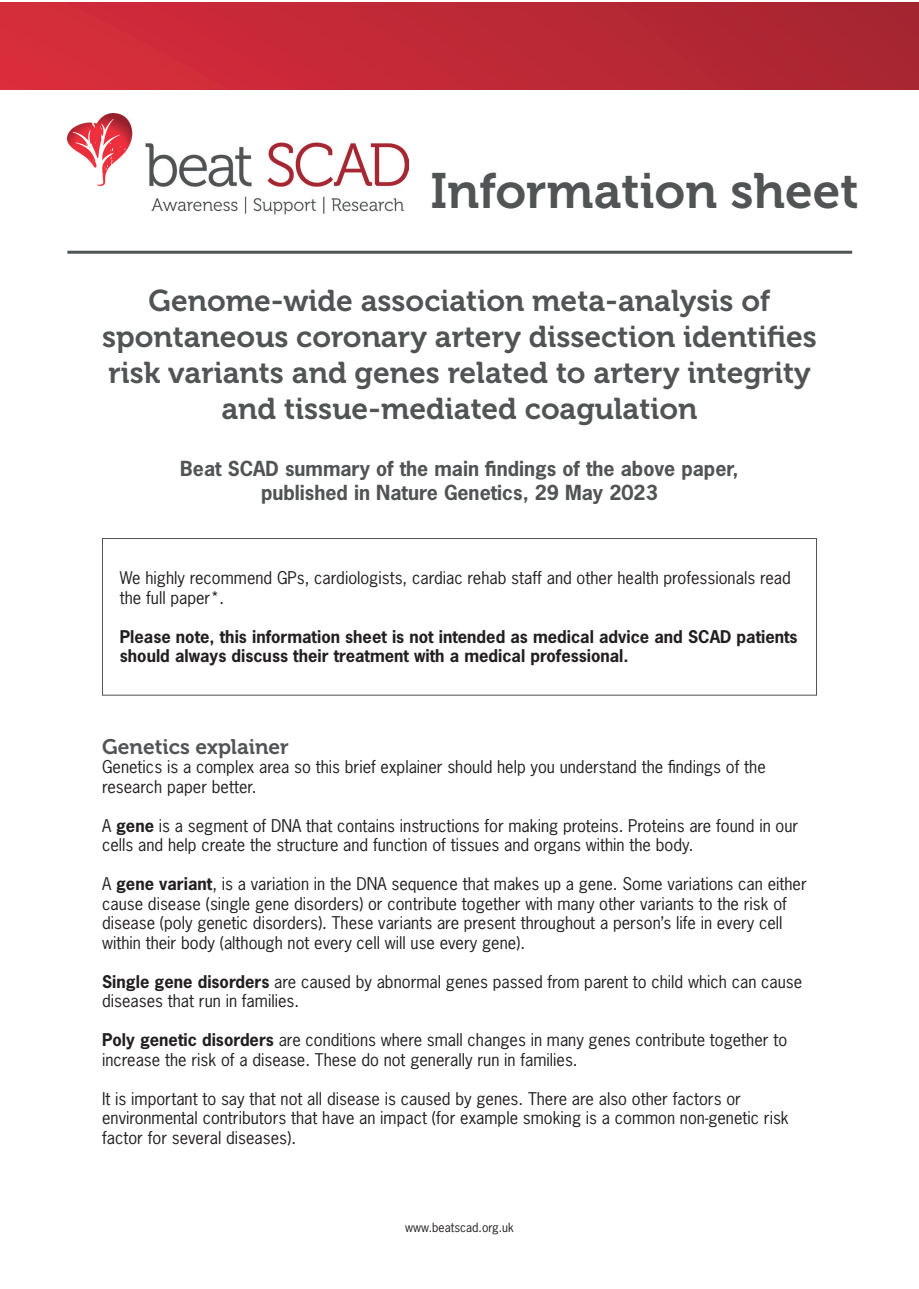
<style>
.page{position:relative;width:919px;height:1289px;background:#fff}
.page>*{position:absolute;margin:0;border:0;box-sizing:border-box;transform-origin:0 0}
.t1{font:49.5px "Museo 700";color:#515455}
.t2{font:30px/36px "Museo 700";color:#515455;text-align:center}
.t3{font:21px "Museo 700";color:#515455}
.t4{font:700 19.5px/24px "News Gothic Std";color:#515455;text-align:center}
.t5{font:16.5px/19.5px "News Gothic Std";color:#231f20}
.t6{font:700 16.5px/19.5px "News Gothic Std";color:#231f20}
.t7{font:12px "News Gothic Std";color:#231f20}
.s1{font-weight:700}
</style>
<div class="page">
<div style="left:0;top:2px;width:918px;height:87px;background:linear-gradient(to right,#d82d3b,#a62531)"></div>
<img style="left:67px;top:114px;width:341px;height:100px">
<hr style="left:67px;top:251px;width:785px;height:3px;background:#515455">
<div style="left:102px;top:538px;width:714px;height:157px;border:1px solid #515455"></div>
<p class="t1" style="left:430px;top:163px;width:429px">Information sheet</p>
<p class="t2" style="left:102px;top:283px;width:716px">Genome-wide association meta-analysis of spontaneous coronary artery dissection identifies risk variants and genes related to artery integrity and tissue-mediated coagulation</p>
<p class="t4" style="left:180px;top:456px;width:560px">Beat SCAD summary of the main findings of the above paper, published in Nature Genetics, 29 May 2023</p>
<p class="t5" style="left:120px;top:568px;width:672px">We highly recommend GPs, cardiologists, cardiac rehab staff and other health professionals read the full paper*.</p>
<p class="t6" style="left:120px;top:626px;width:679px">Please note, this information sheet is not intended as medical advice and SCAD patients should always discuss their treatment with a medical professional.</p>
<p class="t3" style="left:102px;top:734px;width:188px">Genetics explainer</p>
<p class="t5" style="left:102px;top:757px;width:665px">Genetics is a complex area so this brief explainer should help you understand the findings of the research paper better.</p>
<p class="t5" style="left:102px;top:815px;width:697px">A <span class="s1">gene</span> is a segment of DNA that contains instructions for making proteins. Proteins are found in our cells and help create the structure and function of tissues and organs within the body.</p>
<p class="t5" style="left:102px;top:874px;width:706px">A <span class="s1">gene variant</span>, is a variation in the DNA sequence that makes up a gene. Some variations can either cause disease (single gene disorders) or contribute together with many other variants to the risk of disease (poly genetic disorders). These variants are present throughout a person’s life in every cell within their body (although not every cell will use every gene).</p>
<p class="t5" style="left:102px;top:971px;width:701px"><span class="s1">Single gene disorders</span> are caused by abnormal genes passed from parent to child which can cause diseases that run in families.</p>
<p class="t5" style="left:102px;top:1030px;width:686px"><span class="s1">Poly genetic disorders</span> are conditions where small changes in many genes contribute together to increase the risk of a disease. These do not generally run in families.</p>
<p class="t5" style="left:102px;top:1088px;width:688px">It is important to say that not all disease is caused by genes. There are also other factors or environmental contributors that have an impact (for example smoking is a common non-genetic risk factor for several diseases).</p>
<p class="t7" style="left:405px;top:1219px;width:110px">www.beatscad.org.uk</p>
</div>
